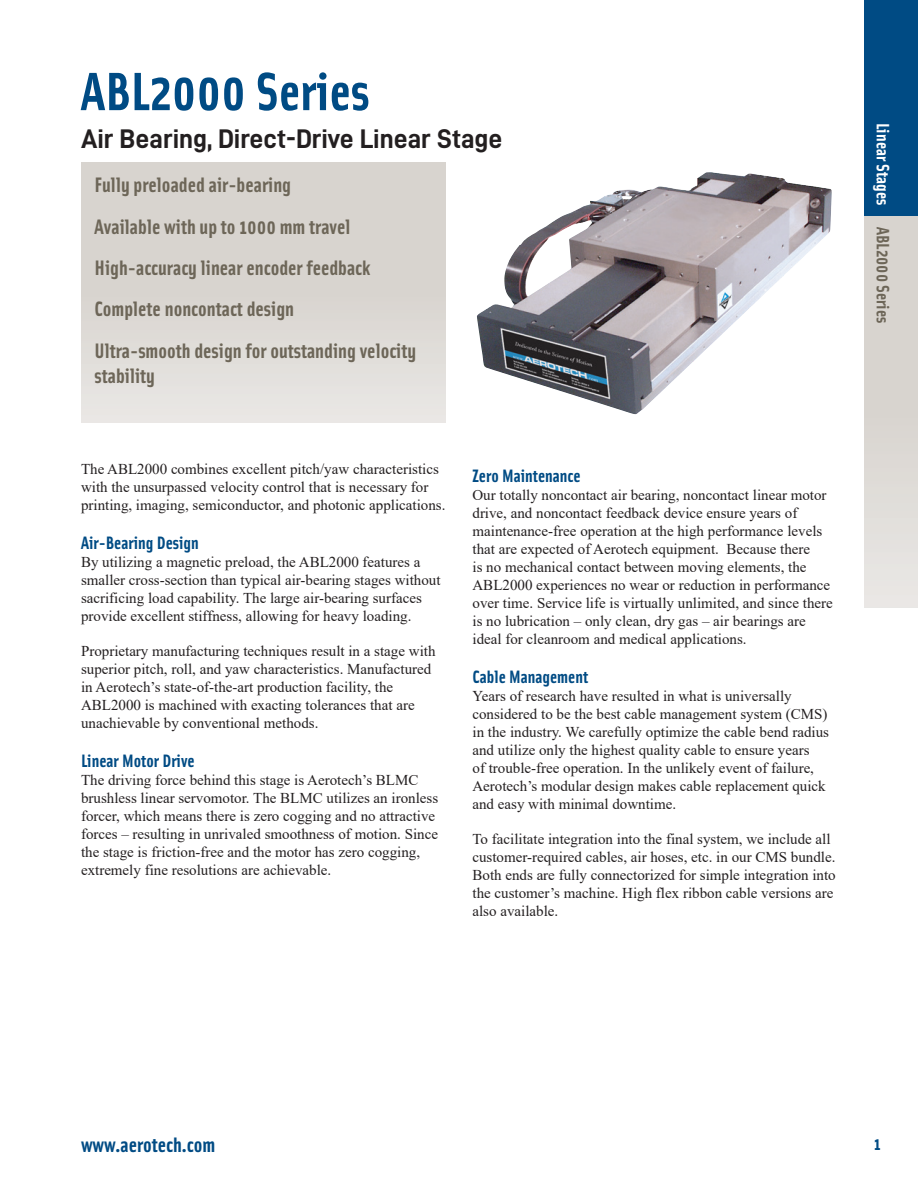
<style>
.page{position:relative;width:918px;height:1188px;background:#fff}
.page>*{position:absolute;margin:0;border:0;box-sizing:border-box;transform-origin:0 0}
.Product_Title{font:700 54px "Solex OT";color:#004b84}
.Product_Subtitle{font:27px "D DIN Bold";color:#231f20}
.Bullets{font:700 21px/25.2px "Solex OT";color:#6d6658}
.t1{font:700 21px "Solex OT";color:#004b84}
.Text_Titles{font:700 18px "Solex OT";color:#004b84}
.t2{font:700 18px "Solex OT";color:#6d6658}
.Text_Body{font:15px/18px "Times New Roman";color:#231f20}
.s1{color:#fff}
</style>
<div class="page">
<div style="left:864px;top:216px;width:54px;height:392px;background:linear-gradient(to bottom,#d3cfc9,#e6e3e0)"></div>
<div style="left:864px;top:0;width:54px;height:216px;background:#004b84"></div>
<img style="left:477px;top:172px;width:355px;height:242px">
<div style="left:81px;top:162px;width:365px;height:261px;background:linear-gradient(to bottom,#d3cfc9,#e6e3e0)"></div>
<p class="Product_Title" style="left:81px;top:56px;width:290px">ABL2000 Series</p>
<p class="Product_Subtitle" style="left:81px;top:123px;width:423px">Air Bearing, Direct-Drive Linear Stage</p>
<p class="Bullets" style="left:94px;top:171px;width:198px">Fully preloaded air-bearing</p>
<p class="Bullets" style="left:94px;top:213px;width:258px">Available with up to 1000 mm travel</p>
<p class="Bullets" style="left:94px;top:254px;width:277px">High-accuracy linear encoder feedback</p>
<p class="Bullets" style="left:94px;top:296px;width:201px">Complete noncontact design</p>
<p class="Bullets" style="left:94px;top:337px;width:323px">Ultra-smooth design for outstanding velocity stability</p>
<p class="Text_Body" style="left:81px;top:459px;width:366px">The ABL2000 combines excellent pitch/yaw characteristics with the unsurpassed velocity control that is necessary for printing, imaging, semiconductor, and photonic applications.</p>
<p class="Text_Titles" style="left:81px;top:531px;width:119px">Air-Bearing Design</p>
<p class="Text_Body" style="left:81px;top:552px;width:361px">By utilizing a magnetic preload, the ABL2000 features a smaller cross-section than typical air-bearing stages without sacrificing load capability. The large air-bearing surfaces provide excellent stiffness, allowing for heavy loading.</p>
<p class="Text_Body" style="left:81px;top:641px;width:356px">Proprietary manufacturing techniques result in a stage with superior pitch, roll, and yaw characteristics. Manufactured in Aerotech’s state-of-the-art production facility, the ABL2000 is machined with exacting tolerances that are unachievable by conventional methods.</p>
<p class="Text_Titles" style="left:81px;top:749px;width:115px">Linear Motor Drive</p>
<p class="Text_Body" style="left:81px;top:770px;width:359px">The driving force behind this stage is Aerotech’s BLMC brushless linear servomotor. The BLMC utilizes an ironless forcer, which means there is zero cogging and no attractive forces – resulting in unrivaled smoothness of motion. Since the stage is friction-free and the motor has zero cogging, extremely fine resolutions are achievable.</p>
<p class="Text_Titles" style="left:472px;top:464px;width:110px">Zero Maintenance</p>
<p class="Text_Body" style="left:472px;top:486px;width:362px">Our totally noncontact air bearing, noncontact linear motor drive, and noncontact feedback device ensure years of maintenance-free operation at the high performance levels that are expected of Aerotech equipment. Because there<br>is no mechanical contact between moving elements, the ABL2000 experiences no wear or reduction in performance over time. Service life is virtually unlimited, and since there is no lubrication – only clean, dry gas – air bearings are ideal for cleanroom and medical applications.</p>
<p class="Text_Titles" style="left:472px;top:665px;width:117px">Cable Management</p>
<p class="Text_Body" style="left:472px;top:687px;width:358px">Years of research have resulted in what is universally considered to be the best cable management system (CMS) in the industry. We carefully optimize the cable bend radius and utilize only the highest quality cable to ensure years<br>of trouble-free operation. In the unlikely event of failure, Aerotech’s modular design makes cable replacement quick and easy with minimal downtime.</p>
<p class="Text_Body" style="left:472px;top:830px;width:365px">To facilitate integration into the final system, we include all customer-required cables, air hoses, etc. in our CMS bundle.<br>Both ends are fully connectorized for simple integration into the customer’s machine. High flex ribbon cable versions are also available.</p>
<p class="t2" style="left:895px;top:123px;width:201px;rotate:90deg"><span class="s1">Linear Stages</span> ABL2000 Series</p>
<h3 class="t1" style="left:81px;top:1131px;width:136px">www.aerotech.com</h3>
<p class="Text_Titles" style="left:874px;top:1132px;width:8px">1</p>
</div>
